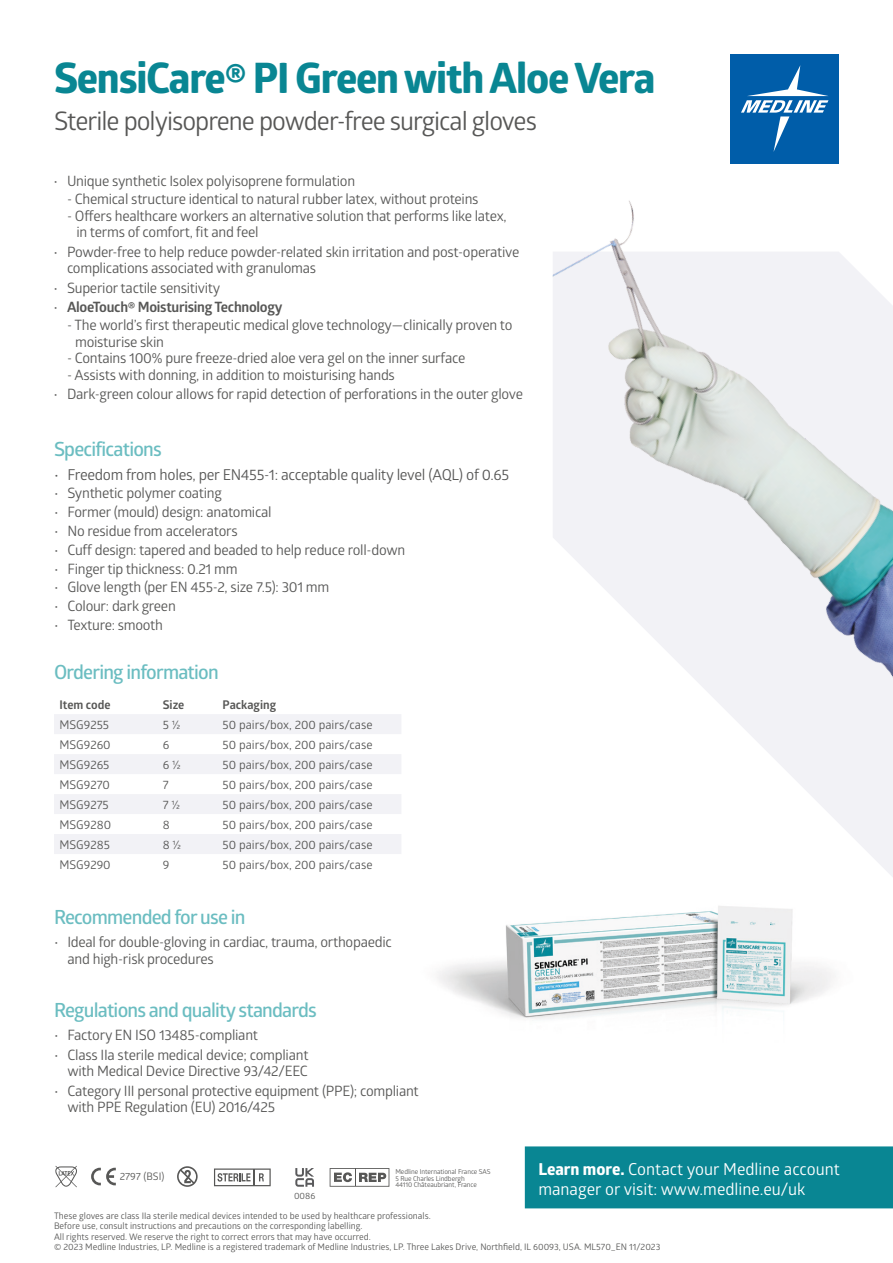
<style>
.page{position:relative;width:893px;height:1263px;background:#fff}
.page>*{position:absolute;margin:0;border:0;box-sizing:border-box;transform-origin:0 0}
.t1{font:700 42px "Globerx";letter-spacing:-.03em;color:#098693}
.t2{font:25.5px "Glober";letter-spacing:-.04em;color:#575756}
.t3{font:600 19.5px "Glober";letter-spacing:-.04em;color:#6bbdc1}
.t4{font:16.5px/19.5px "Glober";color:#fff}
.t5{font:15px "Glober";letter-spacing:-.02em;color:#575756}
.t6{font:14.25px/16.5px "Glober";letter-spacing:-.02em;color:#575756}
.t7{font:700 14.25px "Glober";letter-spacing:-.02em;color:#575756}
.t8{font:12px "Glober";color:#575756}
.t9{font:700 12px "Glober";color:#575756}
.t10{font:10.35px "Glober";color:#575756}
.t11{font:9px/10.5px "Glober";color:#575756}
.t12{font:6.75px/6.8px "Glober";letter-spacing:-.01em;color:#575756}
.s1{font-weight:400}
.s2{font-family:"Globerx";font-weight:700}
</style>
<div class="page">
<img style="left:437px;top:906px;width:399px;height:113px">
<div style="left:525px;top:1146px;width:368px;height:62px;background:#098693"></div>
<div style="left:54px;top:714px;width:347px;height:20px;background:#f2f2f6"></div>
<svg style="left:54px;top:754px;width:347px;height:100px"></svg>
<svg style="left:177px;top:1166px;width:21px;height:21px"></svg>
<svg style="left:91px;top:1168px;width:25px;height:17px"></svg>
<svg style="left:794px;top:778px;width:99px;height:99px;fill:#f2f2f6"></svg>
<svg style="left:214px;top:1168px;width:57px;height:18px"></svg>
<svg style="left:55px;top:1166px;width:22px;height:21px"></svg>
<img style="left:553px;top:54px;width:340px;height:724px">
<svg style="left:295px;top:1168px;width:19px;height:19px"></svg>
<svg style="left:330px;top:1168px;width:59px;height:19px"></svg>
<h1 class="t1" style="left:54px;top:48px;width:603px">SensiCare® PI Green with Aloe Vera</h1>
<h2 class="t2" style="left:54px;top:103px;width:484px">Sterile polyisoprene powder-free surgical gloves</h2>
<p class="t6" style="left:54px;top:172px;width:303px">• Unique synthetic Isolex polyisoprene formulation</p>
<p class="t6" style="left:67px;top:190px;width:413px">- Chemical structure identical to natural rubber latex, without proteins</p>
<p class="t6" style="left:76px;top:207px;width:432px;text-indent:-9px">- Offers healthcare workers an alternative solution that performs like latex, in terms of comfort, fit and feel</p>
<p class="t6" style="left:67px;top:243px;width:454px;text-indent:-13px">• Powder-free to help reduce powder-related skin irritation and post-operative complications associated with granulomas</p>
<p class="t6" style="left:54px;top:279px;width:168px">• Superior tactile sensitivity</p>
<p class="t7" style="left:54px;top:297px;width:230px"><span class="s1">•</span> AloeTouch® Moisturising Technology</p>
<p class="t6" style="left:75px;top:316px;width:439px;text-indent:-8px">- The world’s first therapeutic medical glove technology—clinically proven to moisturise skin</p>
<p class="t6" style="left:67px;top:349px;width:400px">- Contains 100% pure freeze-dried aloe vera gel on the inner surface</p>
<p class="t6" style="left:67px;top:366px;width:329px">- Assists with donning, in addition to moisturising hands</p>
<p class="t6" style="left:54px;top:385px;width:471px">• Dark-green colour allows for rapid detection of perforations in the outer glove</p>
<h3 class="t3" style="left:54px;top:436px;width:109px">Specifications</h3>
<p class="t5" style="left:54px;top:464px;width:457px">• Freedom from holes, per EN455-1: acceptable quality level (AQL) of 0.65</p>
<p class="t6" style="left:54px;top:484px;width:169px">• Synthetic polymer coating</p>
<p class="t6" style="left:54px;top:503px;width:219px">• Former (mould) design: anatomical</p>
<p class="t6" style="left:54px;top:522px;width:185px">• No residue from accelerators</p>
<p class="t6" style="left:54px;top:541px;width:353px">• Cuff design: tapered and beaded to help reduce roll-down</p>
<p class="t6" style="left:54px;top:559px;width:185px">• Finger tip thickness: 0.21 mm</p>
<p class="t6" style="left:54px;top:578px;width:277px">• Glove length (per EN 455-2, size 7.5): 301 mm</p>
<p class="t6" style="left:54px;top:597px;width:123px">• Colour: dark green</p>
<p class="t6" style="left:54px;top:616px;width:111px">• Texture: smooth</p>
<h3 class="t3" style="left:54px;top:658px;width:166px">Ordering information</h3>
<p class="t9" style="left:59px;top:696px;width:53px">Item code</p>
<p class="t9" style="left:163px;top:696px;width:23px">Size</p>
<p class="t9" style="left:223px;top:696px;width:55px">Packaging</p>
<p class="t8" style="left:59px;top:716px;width:51px">MSG9255</p>
<p class="t8" style="left:163px;top:716px;width:19px">5 ½</p>
<p class="t8" style="left:223px;top:716px;width:151px">50 pairs/box, 200 pairs/case</p>
<p class="t8" style="left:59px;top:736px;width:53px">MSG9260</p>
<p class="t8" style="left:163px;top:736px;width:8px">6</p>
<p class="t8" style="left:223px;top:736px;width:151px">50 pairs/box, 200 pairs/case</p>
<p class="t8" style="left:59px;top:756px;width:52px">MSG9265</p>
<p class="t8" style="left:163px;top:756px;width:19px">6 ½</p>
<p class="t8" style="left:223px;top:756px;width:151px">50 pairs/box, 200 pairs/case</p>
<p class="t8" style="left:59px;top:776px;width:52px">MSG9270</p>
<p class="t8" style="left:163px;top:776px;width:7px">7</p>
<p class="t8" style="left:223px;top:776px;width:151px">50 pairs/box, 200 pairs/case</p>
<p class="t8" style="left:59px;top:796px;width:51px">MSG9275</p>
<p class="t8" style="left:163px;top:796px;width:19px">7 ½</p>
<p class="t8" style="left:223px;top:796px;width:151px">50 pairs/box, 200 pairs/case</p>
<p class="t8" style="left:59px;top:816px;width:53px">MSG9280</p>
<p class="t8" style="left:163px;top:816px;width:8px">8</p>
<p class="t8" style="left:223px;top:816px;width:151px">50 pairs/box, 200 pairs/case</p>
<p class="t8" style="left:59px;top:836px;width:52px">MSG9285</p>
<p class="t8" style="left:163px;top:836px;width:20px">8 ½</p>
<p class="t8" style="left:223px;top:836px;width:151px">50 pairs/box, 200 pairs/case</p>
<p class="t8" style="left:59px;top:856px;width:53px">MSG9290</p>
<p class="t8" style="left:163px;top:856px;width:8px">9</p>
<p class="t8" style="left:223px;top:856px;width:151px">50 pairs/box, 200 pairs/case</p>
<h3 class="t3" style="left:54px;top:903px;width:193px">Recommended for use in</h3>
<p class="t6" style="left:67px;top:933px;width:326px;text-indent:-13px">• Ideal for double-gloving in cardiac, trauma, orthopaedic and high-risk procedures</p>
<h3 class="t3" style="left:54px;top:996px;width:265px">Regulations and quality standards</h3>
<p class="t6" style="left:54px;top:1026px;width:206px">• Factory EN ISO 13485-compliant</p>
<p class="t6" style="left:54px;top:1046px;width:256px;text-align:right">• Class IIa sterile medical device; compliant with Medical Device Directive 93/42/EEC</p>
<p class="t6" style="left:67px;top:1082px;width:353px;text-indent:-13px">• Category III personal protective equipment (PPE); compliant with PPE Regulation (EU) 2016/425</p>
<p class="t10" style="left:120px;top:1169px;width:46px">2797 (BSI)</p>
<p class="t12" style="left:395px;top:1168px;width:97px">Medline International France SAS<br>5 Rue Charles Lindbergh<br>44110 Châteaubriant, France</p>
<p class="t11" style="left:294px;top:1190px;width:23px">0086</p>
<p class="t4" style="left:538px;top:1159px;width:303px"><span class="s2">Learn more.</span> Contact your Medline account manager or visit: www.medline.eu/uk</p>
<p class="t11" style="left:54px;top:1210px;width:608px">These gloves are class IIa sterile medical devices intended to be used by healthcare professionals.<br>Before use, consult instructions and precautions on the corresponding labelling.<br>All rights reserved. We reserve the right to correct errors that may have occurred.<br>© 2023 Medline Industries, LP. Medline is a registered trademark of Medline Industries, LP. Three Lakes Drive, Northfield, IL 60093, USA. ML570_EN 11/2023</p>
</div>
